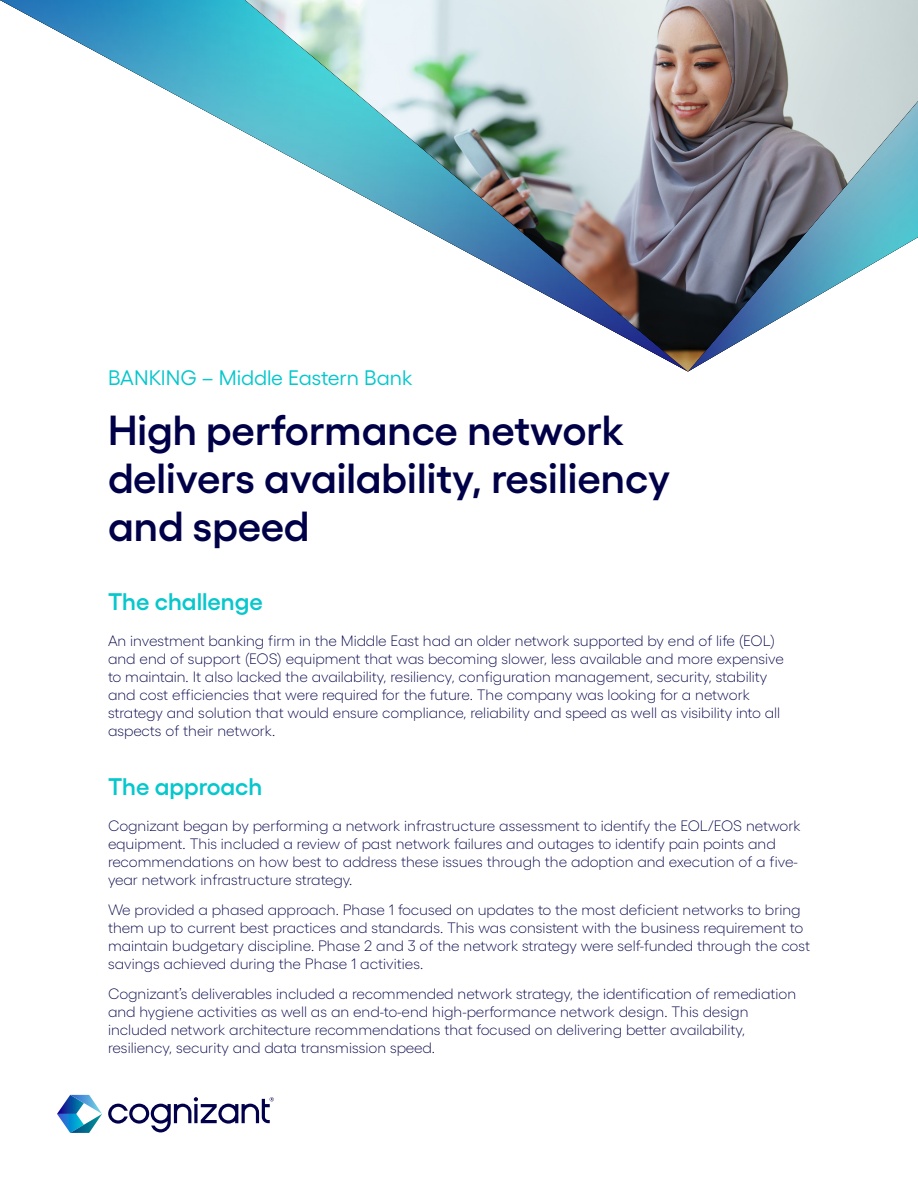
<style>
.page{position:relative;width:918px;height:1188px;background:#fff}
.page>*{position:absolute;margin:0;border:0;box-sizing:border-box;transform-origin:0 0}
.t1{font:600 42px/48px "Gellix";color:#000048}
.t2{font:600 24px "Gellix";color:#06c7cc}
.t3{font:21px "Gellix";color:#06c7cc}
.t4{font:300 15px/18px "Gellix";color:#000048}
</style>
<div class="page">
<svg style="left:0;top:0;width:245px;height:133px"></svg>
<svg style="left:108px;top:1097px;width:166px;height:35px"></svg>
<svg style="left:57px;top:1095px;width:45px;height:38px"></svg>
<img style="left:245px;top:0;width:673px;height:372px">
<p class="t3" style="left:108px;top:362px;width:306px">BANKING – Middle Eastern Bank</p>
<p class="t1" style="left:108px;top:402px;width:564px">High performance network delivers availability, resiliency and speed</p>
<p class="t2" style="left:108px;top:583px;width:156px">The challenge</p>
<p class="t4" style="left:108px;top:630px;width:678px">An investment banking firm in the Middle East had an older network supported by end of life (EOL) and end of support (EOS) equipment that was becoming slower, less available and more expensive to maintain. It also lacked the availability, resiliency, configuration management, security, stability and cost efficiencies that were required for the future. The company was looking for a network strategy and solution that would ensure compliance, reliability and speed as well as visibility into all aspects of their network.</p>
<p class="t2" style="left:108px;top:768px;width:156px">The approach</p>
<p class="t4" style="left:108px;top:816px;width:694px">Cognizant began by performing a network infrastructure assessment to identify the EOL/EOS network equipment. This included a review of past network failures and outages to identify pain points and recommendations on how best to address these issues through the adoption and execution of a five&shy;year network infrastructure strategy.</p>
<p class="t4" style="left:108px;top:900px;width:704px">We provided a phased approach. Phase 1 focused on updates to the most deficient networks to bring them up to current best practices and standards. This was consistent with the business requirement to maintain budgetary discipline. Phase 2 and 3 of the network strategy were self-funded through the cost savings achieved during the Phase 1 activities.</p>
<p class="t4" style="left:108px;top:984px;width:690px">Cognizant’s deliverables included a recommended network strategy, the identification of remediation and hygiene activities as well as an end-to-end high-performance network design. This design included network architecture recommendations that focused on delivering better availability, resiliency, security and data transmission speed.</p>
</div>
